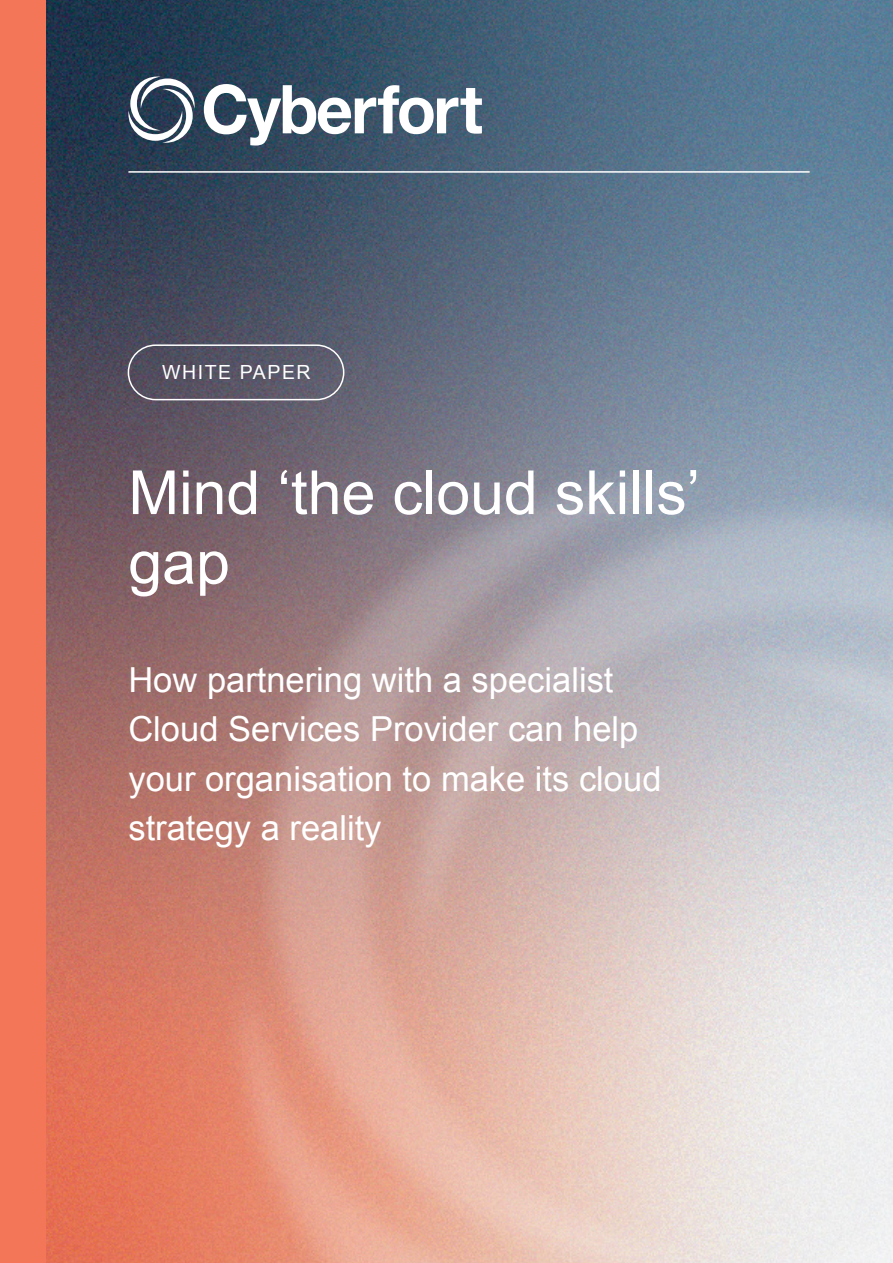
<style>
.page{position:relative;width:893px;height:1263px;background:#fff}
.page>*{position:absolute;margin:0;border:0;box-sizing:border-box;transform-origin:0 0}
.t1{font:60.9px/69.6px "Arial";color:#fff}
.t2{font:34.5px/49.5px "Arial";color:#fff}
.t3{font:19.5px "Arial";letter-spacing:.08em;color:#fff}
</style>
<div class="page">
<img style="left:46px;top:0;width:846px;height:1263px">
<img style="left:204px;top:446px;width:689px;height:817px">
<div style="left:0;top:0;width:46px;height:1263px;background:#f47658"></div>
<svg style="left:204px;top:84px;width:278px;height:62px"></svg>
<svg style="left:128px;top:77px;width:67px;height:66px"></svg>
<hr style="left:128px;top:171px;width:682px;height:2px;background:#fff">
<div style="left:128px;top:344px;width:216px;height:56px;border:2px solid #fff;border-radius:27px"></div>
<p class="t3" style="left:162px;top:360px;width:150px">WHITE PAPER</p>
<h1 class="t1" style="left:128px;top:458px;width:573px">Mind ‘the cloud skills’ gap</h1>
<p class="t2" style="left:128px;top:655px;width:535px">How partnering with a specialist<br>Cloud Services Provider can help your organisation to make its cloud strategy a reality</p>
</div>
